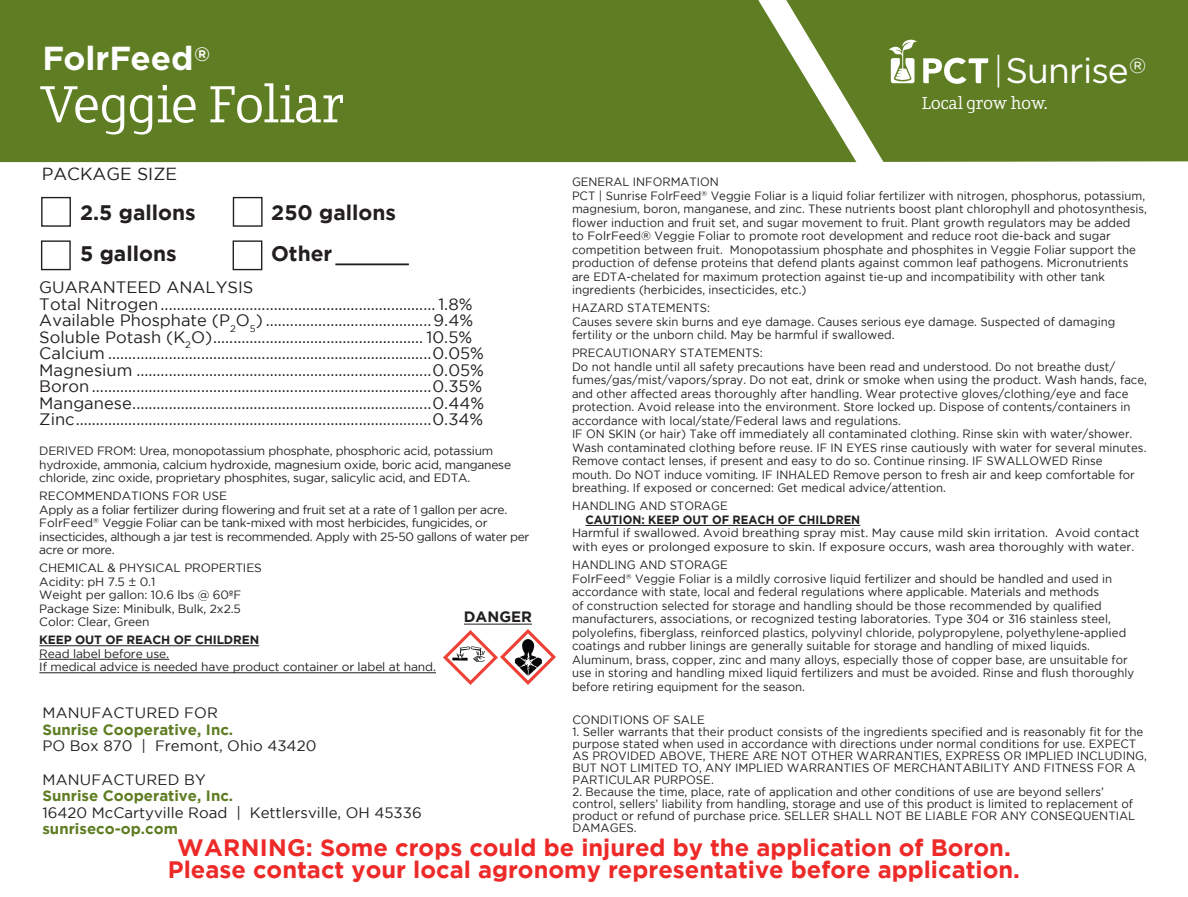
<style>
.page{position:relative;width:1188px;height:897px;background:#fff}
.page>*{position:absolute;margin:0;border:0;box-sizing:border-box;transform-origin:0 0}
.t1{font:54px "Fiona Slab";letter-spacing:-.01em;color:#fff}
.t2{font:35.4px "Gotham";letter-spacing:-.03em;color:#fff}
.t3{font:700 33.3px "Gotham";color:#fff}
.t4{font:700 23.7px "Gotham";color:#ee2a29}
.t5{font:700 21px "Gotham";color:#231f20}
.t6{font:18px "Fiona Slab";color:#fff}
.t7{font:17.4px "Gotham";color:#231f20}
.t8{font:16.5px "Gotham";color:#231f20}
.t9{font:15px "Gotham";color:#231f20}
.t10{font:700 15px "Gotham";color:#5f7d23}
.t11{font:700 15px "Gotham";color:#231f20}
.t12{font:12px/13.5px "Gotham";color:#231f20;scale:.95 1}
.t13{font:12px/13.5px "Gotham";color:#231f20}
.t14{font:12px/12px "Gotham";color:#231f20;scale:.96 1}
.t15{font:12px/13.5px "Gotham";letter-spacing:-.03em;color:#231f20}
.t16{font:12px/13.5px "Gotham";letter-spacing:-.02em;color:#231f20}
.t17{font:700 12px "Gotham";color:#231f20;scale:.95 1}
.t18{font:700 12px "Gotham";color:#231f20}
.s1{font-family:"Gill Sans MT Std"}
.s2{font-weight:300}
</style>
<div class="page">
<div style="left:0;top:0;width:778px;height:162px;background:#5f7d23"></div>
<svg style="left:778px;top:0;width:410px;height:162px;background:#698531"></svg>
<div style="left:41px;top:197px;width:30px;height:30px;border:1px solid #231f20"></div>
<div style="left:41px;top:240px;width:30px;height:30px;border:1px solid #231f20"></div>
<div style="left:233px;top:197px;width:30px;height:30px;border:1px solid #231f20"></div>
<div style="left:233px;top:240px;width:29px;height:30px;border:1px solid #231f20"></div>
<hr style="left:335px;top:263px;width:74px;height:2px;background:#231f20">
<svg style="left:923px;top:58px;width:65px;height:26px"></svg>
<svg style="left:889px;top:40px;width:28px;height:43px"></svg>
<hr style="left:39px;top:645px;width:220px;height:1px;background:#231f20">
<hr style="left:39px;top:659px;width:130px;height:1px;background:#231f20">
<hr style="left:39px;top:672px;width:397px;height:1px;background:#231f20">
<hr style="left:586px;top:525px;width:274px;height:1px;background:#231f20">
<img style="left:501px;top:630px;width:54px;height:54px">
<img style="left:443px;top:630px;width:55px;height:54px">
<hr style="left:464px;top:623px;width:68px;height:1px;background:#231f20">
<h3 class="t3" style="left:42px;top:39px;width:169px">FolrFeed<sup>®</sup></h3>
<p class="t1" style="left:39px;top:73px;width:307px">Veggie Foliar</p>
<h3 class="t7" style="left:42px;top:164px;width:137px">PACKAGE SIZE</h3>
<h3 class="t5" style="left:80px;top:200px;width:117px">2.5 gallons</h3>
<h3 class="t5" style="left:271px;top:200px;width:126px">250 gallons</h3>
<h3 class="t5" style="left:80px;top:241px;width:98px">5 gallons</h3>
<h3 class="t5" style="left:271px;top:241px;width:63px">Other</h3>
<p class="t8" style="left:39px;top:278px;width:216px">GUARANTEED ANALYSIS</p>
<p class="t8" style="left:39px;top:294px;width:435px">Total Nitrogen.................................................................... 1.8%</p>
<p class="t8" style="left:39px;top:311px;width:435px">Available Phosphate (P<sub>2</sub>O<sub>5</sub>) .........................................9.4%</p>
<p class="t8" style="left:39px;top:327px;width:434px">Soluble Potash (K<sub>2</sub>O).................................................... 10.5%</p>
<p class="t8" style="left:39px;top:344px;width:446px">Calcium ................................................................................0.05%</p>
<p class="t8" style="left:39px;top:360px;width:446px">Magnesium .........................................................................0.05%</p>
<p class="t8" style="left:39px;top:377px;width:445px">Boron....................................................................................0.35%</p>
<p class="t8" style="left:39px;top:393px;width:446px">Manganese..........................................................................0.44%</p>
<p class="t8" style="left:39px;top:410px;width:445px">Zinc........................................................................................0.34%</p>
<p class="t16" style="left:39px;top:444px;width:473px">DERIVED FROM: Urea, monopotassium phosphate, phosphoric acid, potassium hydroxide, ammonia, calcium hydroxide, magnesium oxide, boric acid, manganese chloride, zinc oxide, proprietary phosphites, sugar, salicylic acid, and EDTA.</p>
<p class="t13" style="left:39px;top:489px;width:189px">RECOMMENDATIONS FOR USE</p>
<p class="t15" style="left:39px;top:502px;width:492px">Apply as a foliar fertilizer during flowering and fruit set at a rate of 1 gallon per acre.<br>FolrFeed<sup>®</sup> Veggie Foliar can be tank-mixed with most herbicides, fungicides, or insecticides, although a jar test is recommended. Apply with 25-50 gallons of water per acre or more.</p>
<p class="t13" style="left:39px;top:561px;width:224px">CHEMICAL &amp; PHYSICAL PROPERTIES</p>
<p class="t13" style="left:39px;top:574px;width:118px">Acidity: pH 7.5 <span class="s1">±</span> 0.1</p>
<p class="t13" style="left:39px;top:588px;width:204px">Weight per gallon: 10.6 lbs @ 60ºF</p>
<p class="t13" style="left:39px;top:601px;width:203px">Package Size: Minibulk, Bulk, 2x2.5</p>
<p class="t13" style="left:39px;top:615px;width:112px">Color: Clear, Green</p>
<p class="t18" style="left:39px;top:633px;width:221px">KEEP OUT OF REACH OF CHILDREN</p>
<p class="t13" style="left:39px;top:646px;width:131px">Read label before use.</p>
<p class="t13" style="left:39px;top:660px;width:398px">If medical advice is needed have product container or label at hand.</p>
<p class="t11" style="left:464px;top:608px;width:70px">DANGER</p>
<h2 class="t2" style="left:994px;top:51px;width:154px"><span class="s2">|</span>Sunrise<sup>®</sup></h2>
<h3 class="t6" style="left:922px;top:92px;width:127px">Local grow how.</h3>
<p class="t12" style="left:572px;top:175px;width:156px">GENERAL INFORMATION</p>
<p class="t12" style="left:572px;top:188px;width:607px">PCT | Sunrise FolrFeed<sup>®</sup> Veggie Foliar is a liquid foliar fertilizer with nitrogen, phosphorus, potassium, magnesium, boron, manganese, and zinc. These nutrients boost plant chlorophyll and photosynthesis, flower induction and fruit set, and sugar movement to fruit. Plant growth regulators may be added<br>to FolrFeed® Veggie Foliar to promote root development and reduce root die-back and sugar competition between fruit. Monopotassium phosphate and phosphites in Veggie Foliar support the production of defense proteins that defend plants against common leaf pathogens. Micronutrients are EDTA-chelated for maximum protection against tie-up and incompatibility with other tank ingredients (herbicides, insecticides, etc.)</p>
<p class="t12" style="left:572px;top:301px;width:147px">HAZARD STATEMENTS:</p>
<p class="t12" style="left:572px;top:314px;width:573px">Causes severe skin burns and eye damage. Causes serious eye damage. Suspected of damaging fertility or the unborn child. May be harmful if swallowed.</p>
<p class="t12" style="left:572px;top:346px;width:202px">PRECAUTIONARY STATEMENTS:</p>
<p class="t12" style="left:572px;top:359px;width:607px">Do not handle until all safety precautions have been read and understood. Do not breathe dust/ fumes/gas/mist/vapors/spray. Do not eat, drink or smoke when using the product. Wash hands, face, and other affected areas thoroughly after handling. Wear protective gloves/clothing/eye and face protection. Avoid release into the environment. Store locked up. Dispose of contents/containers in accordance with local/state/Federal laws and regulations.</p>
<p class="t12" style="left:572px;top:427px;width:606px">IF ON SKIN (or hair) Take off immediately all contaminated clothing. Rinse skin with water/shower.<br>Wash contaminated clothing before reuse. IF IN EYES rinse cautiously with water for several minutes.<br>Remove contact lenses, if present and easy to do so. Continue rinsing. IF SWALLOWED Rinse<br>mouth. Do NOT induce vomiting. IF INHALED Remove person to fresh air and keep comfortable for breathing. If exposed or concerned: Get medical advice/attention.</p>
<p class="t12" style="left:572px;top:499px;width:166px">HANDLING AND STORAGE</p>
<p class="t17" style="left:586px;top:512px;width:291px">CAUTION: KEEP OUT OF REACH OF CHILDREN</p>
<p class="t13" style="left:572px;top:526px;width:569px">Harmful if swallowed. Avoid breathing spray mist. May cause mild skin irritation. Avoid contact with eyes or prolonged exposure to skin. If exposure occurs, wash area thoroughly with water.</p>
<p class="t12" style="left:572px;top:557px;width:166px">HANDLING AND STORAGE</p>
<p class="t13" style="left:572px;top:571px;width:564px">FolrFeed<sup>®</sup> Veggie Foliar is a mildly corrosive liquid fertilizer and should be handled and used in accordance with state, local and federal regulations where applicable. Materials and methods<br>of construction selected for storage and handling should be those recommended by qualified manufacturers, associations, or recognized testing laboratories. Type 304 or 316 stainless steel, polyolefins, fiberglass, reinforced plastics, polyvinyl chloride, polypropylene, polyethylene-applied coatings and rubber linings are generally suitable for storage and handling of mixed liquids.<br>Aluminum, brass, copper, zinc and many alloys, especially those of copper base, are unsuitable for use in storing and handling mixed liquid fertilizers and must be avoided. Rinse and flush thoroughly before retiring equipment for the season.</p>
<p class="t9" style="left:43px;top:704px;width:177px">MANUFACTURED FOR</p>
<p class="t10" style="left:42px;top:720px;width:192px">Sunrise Cooperative, Inc.</p>
<p class="t9" style="left:42px;top:737px;width:275px">PO Box 870 | Fremont, Ohio 43420</p>
<p class="t9" style="left:43px;top:770px;width:165px">MANUFACTURED BY</p>
<p class="t10" style="left:42px;top:787px;width:192px">Sunrise Cooperative, Inc.</p>
<p class="t9" style="left:42px;top:804px;width:381px">16420 McCartyville Road | Kettlersville, OH 45336</p>
<p class="t10" style="left:42px;top:820px;width:137px">sunriseco-op.com</p>
<p class="t14" style="left:572px;top:713px;width:139px">CONDITIONS OF SALE</p>
<p class="t14" style="left:572px;top:725px;width:600px">1. Seller warrants that their product consists of the ingredients specified and is reasonably fit for the purpose stated when used in accordance with directions under normal conditions for use. EXPECT AS PROVIDED ABOVE, THERE ARE NOT OTHER WARRANTIES, EXPRESS OR IMPLIED INCLUDING, BUT NOT LIMITED TO, ANY IMPLIED WARRANTIES OF MERCHANTABILITY AND FITNESS FOR A PARTICULAR PURPOSE.</p>
<p class="t14" style="left:572px;top:785px;width:588px">2. Because the time, place, rate of application and other conditions of use are beyond sellers’ control, sellers’ liability from handling, storage and use of this product is limited to replacement of product or refund of purchase price. SELLER SHALL NOT BE LIABLE FOR ANY CONSEQUENTIAL DAMAGES.</p>
<p class="t4" style="left:177px;top:833px;width:835px">WARNING: Some crops could be injured by the application of Boron.</p>
<p class="t4" style="left:168px;top:855px;width:854px">Please contact your local agronomy representative before application.</p>
</div>
